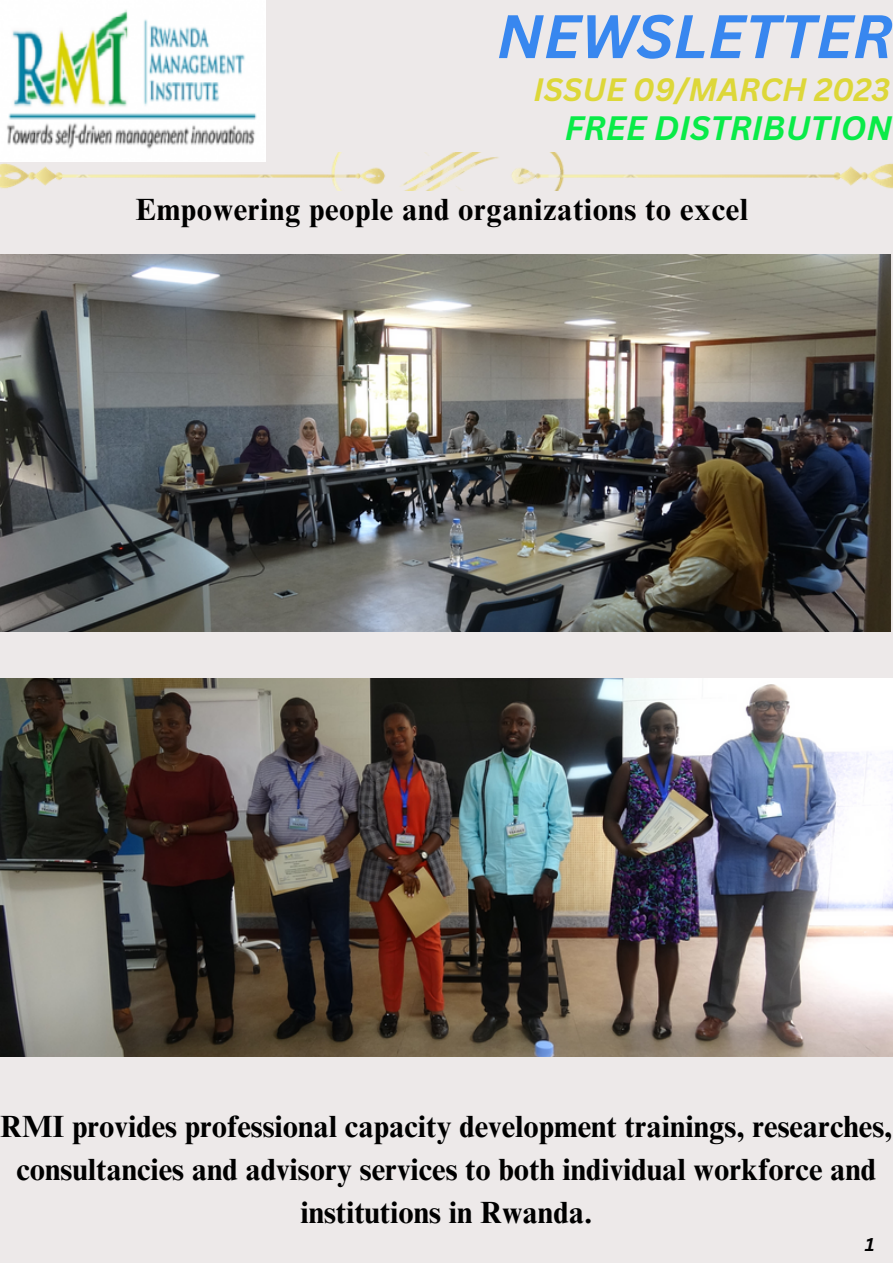
<style>
.page{position:relative;width:893px;height:1264px;background:#fff}
.page>*{position:absolute;margin:0;border:0;box-sizing:border-box;transform-origin:0 0}
.t1{font:italic 700 60px "Canva Sans";color:#3887ef}
.t2{font:italic 700 33px "Canva Sans";color:#09eb48}
.t3{font:italic 700 31.5px "Canva Sans";color:#ddd739}
.t4{font:700 30.75px/42.8px "Times NRMT Pro";color:#000;text-align:center}
.t5{font:700 30.75px "Times NRMT Pro";letter-spacing:.02em;color:#000}
.t6{font:italic 700 18px "Canva Sans";color:#000}
</style>
<div class="page">
<div style="left:0;top:0;width:892px;height:1262px;background:#ede9e9"></div>
<img style="left:0;top:0;width:265px;height:153px">
<img style="left:0;top:153px;width:892px;height:38px">
<img style="left:0;top:255px;width:890px;height:376px">
<img style="left:0;top:678px;width:892px;height:378px">
<h1 class="t1" style="left:496px;top:-6px;width:397px">NEWSLETTER</h1>
<p class="t3" style="left:533px;top:67px;width:358px">ISSUE 09/MARCH 2023</p>
<p class="t2" style="left:564px;top:105px;width:329px">FREE DISTRIBUTION</p>
<p class="t5" style="left:136px;top:198px;width:614px">Empowering people and organizations to excel</p>
<p class="t4" style="left:0;top:1109px;width:893px">RMI provides professional capacity development trainings, researches, consultancies and advisory services to both individual workforce and institutions in Rwanda.</p>
<p class="t6" style="left:865px;top:1231px;width:11px">1</p>
</div>
